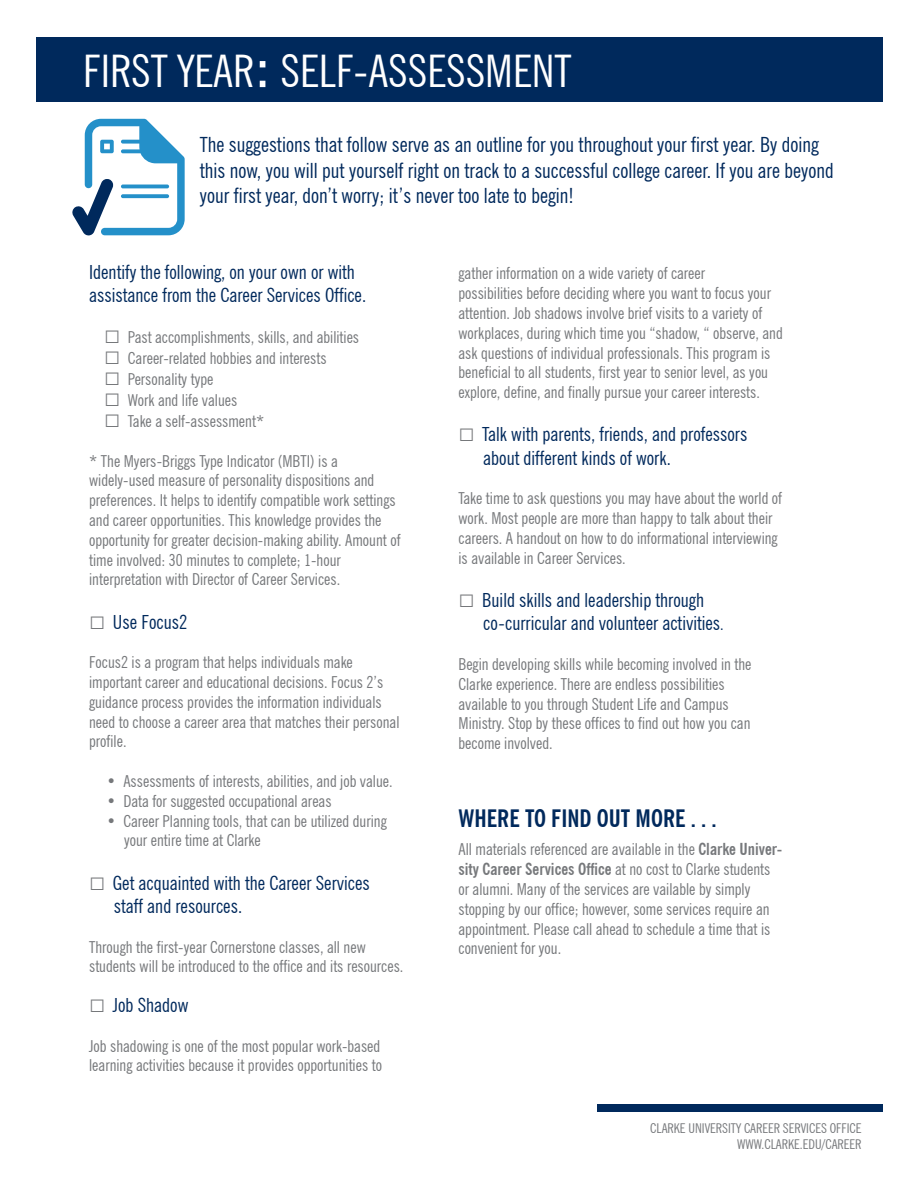
<style>
.page{position:relative;width:918px;height:1188px;background:#fff}
.page>*{position:absolute;margin:0;border:0;box-sizing:border-box;transform-origin:0 0}
.t1{font:condensed 45px "News Gothic BT";color:#fff}
.t2{font:700 condensed 24px "News Gothic BT";color:#00295c}
.t3{font:condensed 21px/25.2px "News Gothic BT";color:#00295c}
.t4{font:condensed 19.5px/23.4px "News Gothic BT";color:#00295c}
.t5{font:condensed 16.5px/19.8px "News Gothic BT";color:#76787b}
.t6{font:condensed 13.5px/16.2px "News Gothic BT";color:#76787b;text-align:right}
.s1{font-size:72px}
.s2{font-family:"Arial";font-stretch:normal;font-size:27px}
.s3{font-family:"Arial";font-stretch:normal;font-size:27px;color:#76787b}
.s4{font-size:16.5px}
.s5{font-weight:700}
</style>
<div class="page">
<div style="left:597px;top:1104px;width:285px;height:7px;background:#00295c"></div>
<div style="left:36px;top:37px;width:847px;height:65px;background:#00295c"></div>
<svg style="left:72px;top:119px;width:113px;height:117px"></svg>
<h1 class="t1" style="left:83px;top:44px;width:490px">First Year<span class="s1">:</span> Self-Assessment</h1>
<p class="t3" style="left:200px;top:132px;width:635px">The suggestions that follow serve as an outline for you throughout your first year. By doing this now, you will put yourself right on track to a successful college career. If you are beyond your first year, don’t worry; it’s never too late to begin!</p>
<p class="t4" style="left:89px;top:260px;width:279px">Identify the following, on your own or with assistance from the Career Services Office.</p>
<p class="t5" style="left:104px;top:327px;width:257px"><span class="s2">□</span> Past accomplishments, skills, and abilities</p>
<p class="t5" style="left:104px;top:348px;width:224px"><span class="s2">□</span> Career-related hobbies and interests</p>
<p class="t5" style="left:104px;top:369px;width:111px"><span class="s2">□</span> Personality type</p>
<p class="t5" style="left:104px;top:390px;width:135px"><span class="s2">□</span> Work and life values</p>
<p class="t5" style="left:104px;top:411px;width:162px"><span class="s2">□</span> Take a self-assessment*</p>
<p class="t5" style="left:89px;top:451px;width:313px">* The Myers-Briggs Type Indicator (MBTI) is a widely-used measure of personality dispositions and preferences. It helps to identify compatible work settings and career opportunities. This knowledge provides the opportunity for greater decision-making ability. Amount of time involved: 30 minutes to complete; 1-hour interpretation with Director of Career Services.</p>
<p class="t4" style="left:89px;top:610px;width:100px"><span class="s3">□</span> Use Focus2</p>
<p class="t5" style="left:89px;top:652px;width:312px">Focus2 is a program that helps individuals make important career and educational decisions. Focus 2’s guidance process provides the information individuals need to choose a career area that matches their personal profile.</p>
<p class="t5" style="left:107px;top:771px;width:288px">• Assessments of interests, abilities, and job value.</p>
<p class="t5" style="left:107px;top:791px;width:226px">• Data for suggested occupational areas</p>
<p class="t5" style="left:124px;top:811px;width:264px;text-indent:-17px">• Career Planning tools, that can be utilized during your entire time at Clarke</p>
<p class="t4" style="left:114px;top:871px;width:257px;text-indent:-25px"><span class="s3">□</span> Get acquainted with the Career Services staff and resources.</p>
<p class="t5" style="left:89px;top:937px;width:316px">Through the first-year Cornerstone classes, all new students will be introduced to the office and its resources.</p>
<p class="t4" style="left:89px;top:993px;width:101px"><span class="s3">□</span> Job Shadow</p>
<p class="t5" style="left:89px;top:1036px;width:294px">Job shadowing is one of the most popular work-based learning activities because it provides opportunities to</p>
<p class="t5" style="left:459px;top:264px;width:326px">gather information on a wide variety of career<br>possibilities before deciding where you want to focus your attention. Job shadows involve brief visits to a variety of workplaces, during which time you “shadow, “ observe, and ask questions of individual professionals. This program is beneficial to all students, first year to senior level, as you explore, define, and finally pursue your career interests.</p>
<p class="t4" style="left:483px;top:423px;width:266px;text-indent:-25px"><span class="s3">□</span> Talk with parents, friends, and professors about different kinds of work.</p>
<p class="t5" style="left:459px;top:489px;width:325px">Take time to ask questions you may have about the world of work. Most people are more than happy to talk about their careers. A handout on how to do informational interviewing is available in Career Services.</p>
<p class="t4" style="left:483px;top:588px;width:242px;text-indent:-25px"><span class="s3">□</span> Build skills and leadership through co-curricular and volunteer activities<span class="s4">.</span></p>
<p class="t5" style="left:459px;top:654px;width:295px">Begin developing skills while becoming involved in the Clarke experience. There are endless possibilities available to you through Student Life and Campus Ministry. Stop by these offices to find out how you can become involved.</p>
<h2 class="t2" style="left:459px;top:803px;width:260px">Where to find out more . . .</h2>
<p class="t5" style="left:459px;top:840px;width:325px">All materials referenced are available in the <span class="s5">Clarke Univer&shy;sity Career Services Office</span> at no cost to Clarke students or alumni. Many of the services are vailable by simply stopping by our office; however, some services require an appointment. Please call ahead to schedule a time that is convenient for you.</p>
<p class="t6" style="left:650px;top:1120px;width:213px">Clarke University Career Services Office www.clarke.edu/career</p>
</div>
